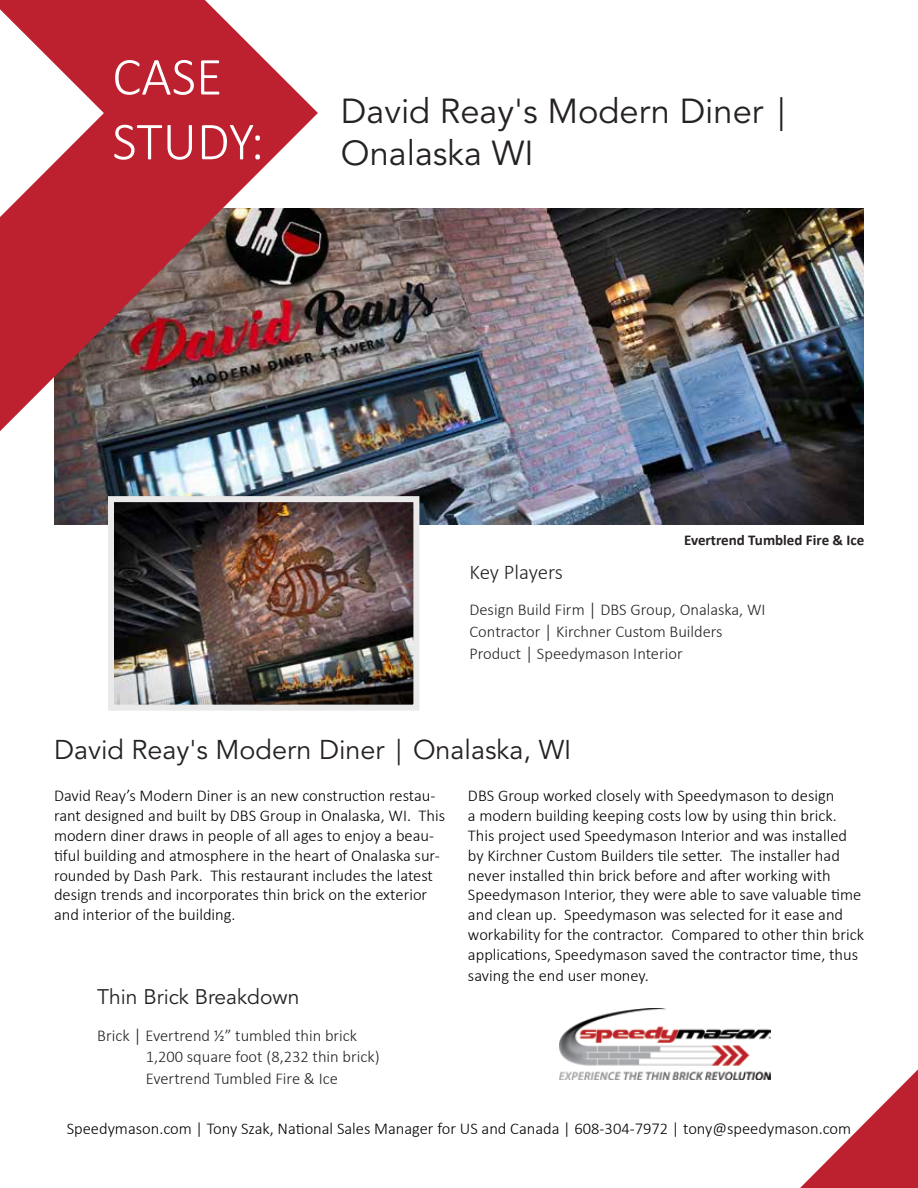
<style>
.page{position:relative;width:918px;height:1188px;background:#fff}
.page>*{position:absolute;margin:0;border:0;box-sizing:border-box;transform-origin:0 0}
.t1{font:300 54px/64.8px "Calibri";color:#fff}
.t2{font:34.5px/41.4px "Avenir LT Std";color:#262223}
.t3{font:27px "Avenir LT Std";color:#262223}
.t4{font:21px "Avenir LT Std";color:#262223}
.t5{font:300 21px "Calibri";letter-spacing:-.01em;color:#262223}
.t6{font:300 16.5px/19.8px "Calibri";color:#000}
.t7{font:300 16.5px/21.6px "Calibri";color:#262223}
.t8{font:700 15px "Calibri";color:#262223}
.s1{font-family:"Calibri";font-weight:300}
</style>
<div class="page">
<img style="left:54px;top:209px;width:810px;height:316px">
<svg style="left:0;top:0;width:318px;height:431px;fill:#bd202e"></svg>
<img style="left:115px;top:503px;width:297px;height:201px">
<div style="left:108px;top:496px;width:311px;height:215px;border:6px solid #eaeaea"></div>
<svg style="left:800px;top:1069px;width:118px;height:119px"></svg>
<img style="left:559px;top:1009px;width:212px;height:71px">
<h1 class="t1" style="left:112px;top:44px;width:153px">CASE<br>STUDY:</h1>
<h2 class="t2" style="left:341px;top:92px;width:451px">David Reay's Modern Diner <span class="s1">│<br></span>Onalaska WI</h2>
<p class="t8" style="left:684px;top:529px;width:182px">Evertrend Tumbled Fire &amp; Ice</p>
<p class="t5" style="left:470px;top:559px;width:95px">Key Players</p>
<p class="t7" style="left:470px;top:599px;width:298px">Design Build Firm │ DBS Group, Onalaska, WI<br>Contractor │ Kirchner Custom Builders<br>Product │ Speedymason Interior</p>
<h3 class="t3" style="left:54px;top:734px;width:519px">David Reay's Modern Diner <span class="s1">│</span> Onalaska, WI</h3>
<p class="t6" style="left:54px;top:786px;width:393px">David Reay’s Modern Diner is an new construction restau&shy;rant designed and built by DBS Group in Onalaska, WI. This modern diner draws in people of all ages to enjoy a beau&shy;tiful building and atmosphere in the heart of Onalaska sur&shy;rounded by Dash Park. This restaurant includes the latest design trends and incorporates thin brick on the exterior and interior of the building.</p>
<p class="t4" style="left:97px;top:985px;width:204px">Thin Brick Breakdown</p>
<p class="t7" style="left:146px;top:1024px;width:235px;text-indent:-48px">Brick │ Evertrend ½” tumbled thin brick<br>1,200 square foot (8,232 thin brick)<br>Evertrend Tumbled Fire &amp; Ice</p>
<p class="t6" style="left:468px;top:786px;width:398px">DBS Group worked closely with Speedymason to design<br>a modern building keeping costs low by using thin brick.<br>This project used Speedymason Interior and was installed by Kirchner Custom Builders tile setter. The installer had never installed thin brick before and after working with Speedymason Interior, they were able to save valuable time and clean up. Speedymason was selected for it ease and workability for the contractor. Compared to other thin brick applications, Speedymason saved the contractor time, thus</p>
<p class="t6" style="left:468px;top:966px;width:182px">saving the end user money.</p>
<p class="t6" style="left:67px;top:1119px;width:786px">Speedymason.com | Tony Szak, National Sales Manager for US and Canada | 608-304-7972 | tony@speedymason.com</p>
</div>
